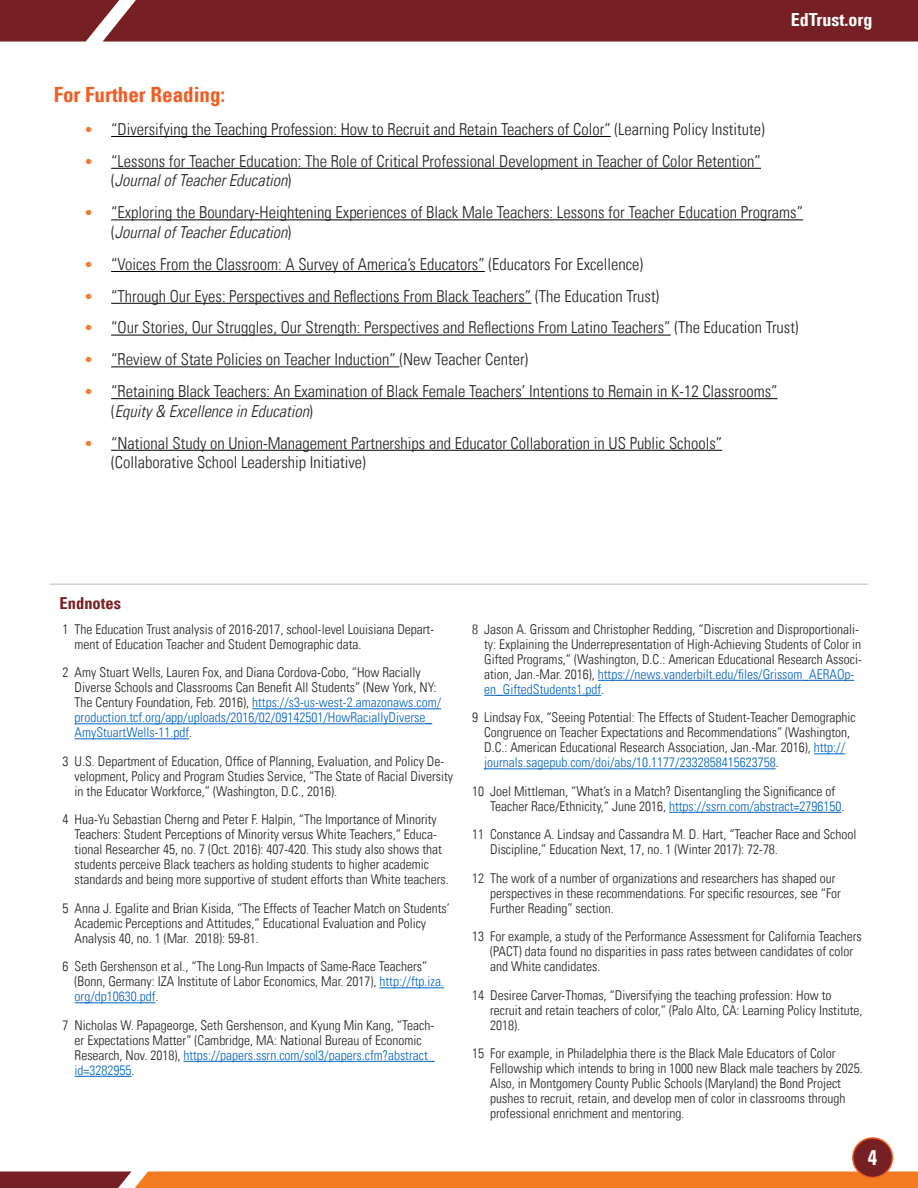
<style>
.page{position:relative;width:918px;height:1188px;background:#fff}
.page>*{position:absolute;margin:0;border:0;box-sizing:border-box;transform-origin:0 0}
.SubHead{font:700 condensed 21px "Univers LT";color:#f15d22}
.t1{font:700 condensed 21px "Univers LT";color:#fff}
.t2{font:700 condensed 18px "Univers LT";color:#fff}
.t3{font:300 condensed 16.5px/19.8px "Univers LT";color:#231f20}
.SubHEad_2{font:700 condensed 16.5px "Univers LT";color:#762023}
.Endnote{font:300 condensed 13.5px/15px "Univers LT";color:#231f20}
.s1{font-size:15px;color:#ed7d31}
.s2{font-style:italic}
.s3{color:#0563c1}
</style>
<div class="page">
<svg style="left:0;top:1172px;width:918px;height:16px;background:#e27025"></svg>
<div style="left:0;top:0;width:918px;height:42px;background:#762023"></div>
<div style="left:853px;top:1138px;width:39px;height:40px;background:#762023;border-radius:50%"></div>
<div style="left:852px;top:1137px;width:41px;height:41px;border:2px solid #f15d22;border-radius:50%"></div>
<hr style="left:111px;top:136px;width:500px;height:1px;background:#000">
<hr style="left:111px;top:168px;width:650px;height:1px;background:#000">
<hr style="left:111px;top:219px;width:692px;height:1px;background:#000">
<hr style="left:111px;top:271px;width:374px;height:1px;background:#000">
<hr style="left:111px;top:303px;width:420px;height:1px;background:#000">
<hr style="left:111px;top:335px;width:560px;height:1px;background:#000">
<hr style="left:111px;top:366px;width:288px;height:1px;background:#000">
<hr style="left:111px;top:398px;width:667px;height:1px;background:#000">
<hr style="left:111px;top:450px;width:611px;height:1px;background:#000">
<hr style="left:252px;top:708px;width:189px;height:1px;background:#0563c1">
<hr style="left:75px;top:723px;width:357px;height:1px;background:#0563c1">
<hr style="left:75px;top:738px;width:114px;height:1px;background:#0563c1">
<hr style="left:380px;top:987px;width:64px;height:1px;background:#0563c1">
<hr style="left:75px;top:1002px;width:81px;height:1px;background:#0563c1">
<hr style="left:183px;top:1061px;width:252px;height:1px;background:#0563c1">
<hr style="left:75px;top:1076px;width:57px;height:1px;background:#0563c1">
<hr style="left:598px;top:680px;width:256px;height:1px;background:#0563c1">
<hr style="left:484px;top:695px;width:117px;height:1px;background:#0563c1">
<hr style="left:814px;top:753px;width:31px;height:1px;background:#0563c1">
<hr style="left:484px;top:768px;width:292px;height:1px;background:#0563c1">
<hr style="left:669px;top:812px;width:173px;height:1px;background:#0563c1">
<hr style="left:50px;top:584px;width:818px;height:1px;background:#d1d2d4">
<h2 class="t2" style="left:791px;top:9px;width:83px">EdTrust.org</h2>
<p class="SubHead" style="left:54px;top:81px;width:173px">For Further Reading:</p>
<p class="t3" style="left:84px;top:119px;width:682px"><span class="s1">•</span> “Diversifying the Teaching Profession: How to Recruit and Retain Teachers of Color” (Learning Policy Institute)</p>
<p class="t3" style="left:111px;top:151px;width:651px;text-indent:-27px"><span class="s1">•</span> “Lessons for Teacher Education: The Role of Critical Professional Development in Teacher of Color Retention” (<span class="s2">Journal of Teacher Education</span>)</p>
<p class="t3" style="left:111px;top:203px;width:694px;text-indent:-27px"><span class="s1">•</span> “Exploring the Boundary-Heightening Experiences of Black Male Teachers: Lessons for Teacher Education Programs” (<span class="s2">Journal of Teacher Education</span>)</p>
<p class="t3" style="left:84px;top:254px;width:561px"><span class="s1">•</span> “Voices From the Classroom: A Survey of America’s Educators” (Educators For Excellence)</p>
<p class="t3" style="left:84px;top:286px;width:577px"><span class="s1">•</span> “Through Our Eyes: Perspectives and Reflections From Black Teachers” (The Education Trust)</p>
<p class="t3" style="left:84px;top:318px;width:716px"><span class="s1">•</span> “Our Stories, Our Struggles, Our Strength: Perspectives and Reflections From Latino Teachers” (The Education Trust)</p>
<p class="t3" style="left:84px;top:350px;width:446px"><span class="s1">•</span> “Review of State Policies on Teacher Induction” (New Teacher Center)</p>
<p class="t3" style="left:111px;top:381px;width:668px;text-indent:-27px"><span class="s1">•</span> “Retaining Black Teachers: An Examination of Black Female Teachers’ Intentions to Remain in K-12 Classrooms” (<span class="s2">Equity &amp; Excellence in Education</span>)</p>
<p class="t3" style="left:111px;top:433px;width:613px;text-indent:-27px"><span class="s1">•</span> “National Study on Union-Management Partnerships and Educator Collaboration in US Public Schools” (Collaborative School Leadership Initiative)</p>
<p class="SubHEad_2" style="left:60px;top:593px;width:63px">Endnotes</p>
<p class="Endnote" style="left:75px;top:622px;width:361px;text-indent:-12px">1 The Education Trust analysis of 2016-2017, school-level Louisiana Depart&shy;ment of Education Teacher and Student Demographic data.</p>
<p class="Endnote" style="left:75px;top:665px;width:368px;text-indent:-12px">2 Amy Stuart Wells, Lauren Fox, and Diana Cordova-Cobo, “How Racially Diverse Schools and Classrooms Can Benefit All Students” (New York, NY:<br>The Century Foundation, Feb. 2016), <span class="s3">https://s3-us-west-2.amazonaws.com/ production.tcf.org/app/uploads/2016/02/09142501/HowRaciallyDiverse_ AmyStuartWells-11.pdf</span>.</p>
<p class="Endnote" style="left:75px;top:754px;width:380px;text-indent:-12px">3 U.S. Department of Education, Office of Planning, Evaluation, and Policy De&shy;velopment, Policy and Program Studies Service, “The State of Racial Diversity in the Educator Workforce,” (Washington, D.C., 2016).</p>
<p class="Endnote" style="left:75px;top:812px;width:376px;text-indent:-12px">4 Hua-Yu Sebastian Cherng and Peter F. Halpin, “The Importance of Minority Teachers: Student Perceptions of Minority versus White Teachers,” Educa&shy;tional Researcher 45, no. 7 (Oct. 2016): 407-420. This study also shows that students perceive Black teachers as holding students to higher academic standards and being more supportive of student efforts than White teachers.</p>
<p class="Endnote" style="left:75px;top:901px;width:377px;text-indent:-12px">5 Anna J. Egalite and Brian Kisida, “The Effects of Teacher Match on Students’<br>Academic Perceptions and Attitudes,” Educational Evaluation and Policy<br>Analysis 40, no. 1 (Mar. 2018): 59-81.</p>
<p class="Endnote" style="left:75px;top:959px;width:371px;text-indent:-12px">6 Seth Gershenson et al., “The Long-Run Impacts of Same-Race Teachers” (Bonn, Germany: IZA Institute of Labor Economics, Mar. 2017), <span class="s3">http://ftp.iza. org/dp10630.pdf</span>.</p>
<p class="Endnote" style="left:75px;top:1018px;width:361px;text-indent:-12px">7 Nicholas W. Papageorge, Seth Gershenson, and Kyung Min Kang, “Teach&shy;er Expectations Matter” (Cambridge, MA: National Bureau of Economic Research, Nov. 2018), <span class="s3">https://papers.ssrn.com/sol3/papers.cfm?abstract_ id=3282955</span>.</p>
<p class="Endnote" style="left:484px;top:622px;width:379px;text-indent:-12px">8 Jason A. Grissom and Christopher Redding, “Discretion and Disproportionali&shy;ty: Explaining the Underrepresentation of High-Achieving Students of Color in Gifted Programs,” (Washington, D.C.: American Educational Research Associ&shy;ation, Jan.-Mar. 2016), <span class="s3">https://news.vanderbilt.edu/files/Grissom_AERAOp&shy;en_GiftedStudents1.pdf</span>.</p>
<p class="Endnote" style="left:484px;top:710px;width:373px;text-indent:-12px">9 Lindsay Fox, “Seeing Potential: The Effects of Student-Teacher Demographic Congruence on Teacher Expectations and Recommendations” (Washington, D.C.: American Educational Research Association, Jan.-Mar. 2016), <span class="s3">http:// journals.sagepub.com/doi/abs/10.1177/2332858415623758</span>.</p>
<p class="Endnote" style="left:490px;top:784px;width:356px;text-indent:-18px">10 Joel Mittleman, “What’s in a Match? Disentangling the Significance of<br>Teacher Race/Ethnicity,” June 2016, <span class="s3">https://ssrn.com/abstract=2796150</span>.</p>
<p class="Endnote" style="left:490px;top:827px;width:368px;text-indent:-18px">11 Constance A. Lindsay and Cassandra M. D. Hart, “Teacher Race and School<br>Discipline,” Education Next, 17, no. 1 (Winter 2017): 72-78.</p>
<p class="Endnote" style="left:490px;top:871px;width:352px;text-indent:-18px">12 The work of a number of organizations and researchers has shaped our perspectives in these recommendations. For specific resources, see “For<br>Further Reading” section.</p>
<p class="Endnote" style="left:490px;top:929px;width:373px;text-indent:-18px">13 For example, a study of the Performance Assessment for California Teachers (PACT) data found no disparities in pass rates between candidates of color and White candidates.</p>
<p class="Endnote" style="left:490px;top:988px;width:374px;text-indent:-18px">14 Desiree Carver-Thomas, “Diversifying the teaching profession: How to recruit and retain teachers of color,” (Palo Alto, CA: Learning Policy Institute,<br>2018).</p>
<p class="Endnote" style="left:490px;top:1046px;width:374px;text-indent:-18px">15 For example, in Philadelphia there is the Black Male Educators of Color Fellowship which intends to bring in 1000 new Black male teachers by 2025.<br>Also, in Montgomery County Public Schools (Maryland) the Bond Project pushes to recruit, retain, and develop men of color in classrooms through professional enrichment and mentoring.</p>
<h1 class="t1" style="left:868px;top:1145px;width:11px">4</h1>
</div>
